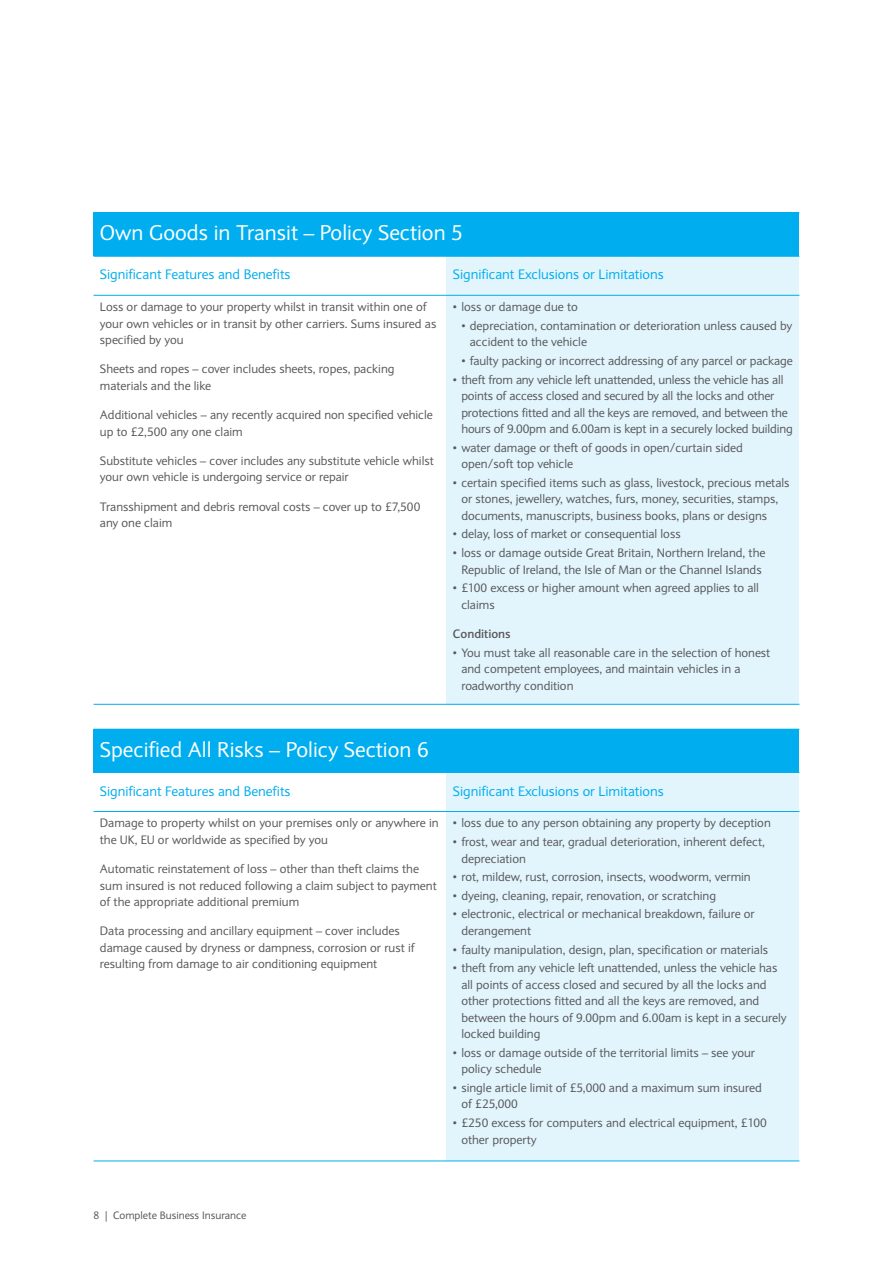
<style>
.page{position:relative;width:893px;height:1263px;background:#fff}
.page>*{position:absolute;margin:0;border:0;box-sizing:border-box;transform-origin:0 0}
.t1{font:21px "Expert Sans";color:#fff}
.t2{font:13.5px "Expert Sans";color:#00aeef}
.t3{font:12px/16.5px "Expert Sans";color:#57585a}
.t4{font:700 12px "Expert Sans";color:#57585a}
.t5{font:10.5px "Expert Sans";color:#57585a}
</style>
<div class="page">
<div style="left:94px;top:729px;width:705px;height:43px;background:#00aeef"></div>
<div style="left:446px;top:772px;width:353px;height:39px;background:#e2f4fc"></div>
<div style="left:446px;top:811px;width:353px;height:350px;background:#e2f4fc"></div>
<hr style="left:94px;top:772px;width:705px;height:1px;background:#00aeef">
<hr style="left:94px;top:811px;width:705px;height:1px;background:#00aeef">
<hr style="left:94px;top:1160px;width:705px;height:1px;background:#00aeef">
<div style="left:94px;top:213px;width:705px;height:43px;background:#00aeef"></div>
<div style="left:446px;top:256px;width:353px;height:39px;background:#e2f4fc"></div>
<div style="left:446px;top:295px;width:353px;height:410px;background:#e2f4fc"></div>
<hr style="left:94px;top:256px;width:705px;height:1px;background:#00aeef">
<hr style="left:94px;top:295px;width:705px;height:1px;background:#00aeef">
<hr style="left:94px;top:704px;width:705px;height:1px;background:#00aeef">
<h1 class="t1" style="left:100px;top:225px;width:365px">Own Goods in Transit – Policy Section 5</h1>
<p class="t2" style="left:100px;top:270px;width:192px">Significant Features and Benefits</p>
<p class="t2" style="left:453px;top:270px;width:212px">Significant Exclusions or Limitations</p>
<p class="t3" style="left:100px;top:300px;width:338px">Loss or damage to your property whilst in transit within one of your own vehicles or in transit by other carriers. Sums insured as specified by you</p>
<p class="t3" style="left:100px;top:362px;width:296px">Sheets and ropes – cover includes sheets, ropes, packing materials and the like</p>
<p class="t3" style="left:100px;top:408px;width:334px">Additional vehicles – any recently acquired non specified vehicle up to £2,500 any one claim</p>
<p class="t3" style="left:100px;top:454px;width:335px">Substitute vehicles – cover includes any substitute vehicle whilst your own vehicle is undergoing service or repair</p>
<p class="t3" style="left:100px;top:499px;width:322px">Transshipment and debris removal costs – cover up to £7,500 any one claim</p>
<p class="t3" style="left:453px;top:300px;width:126px">• loss or damage due to</p>
<p class="t3" style="left:470px;top:319px;width:324px;text-indent:-9px">• depreciation, contamination or deterioration unless caused by accident to the vehicle</p>
<p class="t3" style="left:461px;top:354px;width:333px">• faulty packing or incorrect addressing of any parcel or package</p>
<p class="t3" style="left:461px;top:372px;width:333px;text-indent:-8px">• theft from any vehicle left unattended, unless the vehicle has all points of access closed and secured by all the locks and other protections fitted and all the keys are removed, and between the hours of 9.00pm and 6.00am is kept in a securely locked building</p>
<p class="t3" style="left:461px;top:440px;width:283px;text-indent:-9px">• water damage or theft of goods in open/curtain sided open/soft top vehicle</p>
<p class="t3" style="left:461px;top:476px;width:330px;text-indent:-9px">• certain specified items such as glass, livestock, precious metals or stones, jewellery, watches, furs, money, securities, stamps, documents, manuscripts, business books, plans or designs</p>
<p class="t3" style="left:453px;top:527px;width:229px">• delay, loss of market or consequential loss</p>
<p class="t3" style="left:453px;top:546px;width:314px;text-align:center">• loss or damage outside Great Britain, Northern Ireland, the<br>Republic of Ireland, the Isle of Man or the Channel Islands</p>
<p class="t3" style="left:461px;top:581px;width:299px;text-indent:-9px">• £100 excess or higher amount when agreed applies to all claims</p>
<p class="t4" style="left:453px;top:629px;width:59px">Conditions</p>
<p class="t3" style="left:461px;top:645px;width:310px;text-indent:-9px">• You must take all reasonable care in the selection of honest and competent employees, and maintain vehicles in a roadworthy condition</p>
<h1 class="t1" style="left:100px;top:742px;width:330px">Specified All Risks – Policy Section 6</h1>
<p class="t2" style="left:100px;top:786px;width:192px">Significant Features and Benefits</p>
<p class="t2" style="left:453px;top:786px;width:212px">Significant Exclusions or Limitations</p>
<p class="t3" style="left:100px;top:816px;width:340px">Damage to property whilst on your premises only or anywhere in the UK, EU or worldwide as specified by you</p>
<p class="t3" style="left:100px;top:862px;width:338px">Automatic reinstatement of loss – other than theft claims the sum insured is not reduced following a claim subject to payment of the appropriate additional premium</p>
<p class="t3" style="left:100px;top:924px;width:316px">Data processing and ancillary equipment – cover includes damage caused by dryness or dampness, corrosion or rust if resulting from damage to air conditioning equipment</p>
<p class="t3" style="left:453px;top:816px;width:319px">• loss due to any person obtaining any property by deception</p>
<p class="t3" style="left:461px;top:835px;width:305px;text-indent:-9px">• frost, wear and tear, gradual deterioration, inherent defect, depreciation</p>
<p class="t3" style="left:453px;top:870px;width:299px">• rot, mildew, rust, corrosion, insects, woodworm, vermin</p>
<p class="t3" style="left:453px;top:888px;width:265px">• dyeing, cleaning, repair, renovation, or scratching</p>
<p class="t3" style="left:461px;top:907px;width:295px;text-indent:-9px">• electronic, electrical or mechanical breakdown, failure or derangement</p>
<p class="t3" style="left:453px;top:942px;width:317px">• faulty manipulation, design, plan, specification or materials</p>
<p class="t3" style="left:461px;top:961px;width:327px;text-indent:-9px">• theft from any vehicle left unattended, unless the vehicle has all points of access closed and secured by all the locks and other protections fitted and all the keys are removed, and between the hours of 9.00pm and 6.00am is kept in a securely locked building</p>
<p class="t3" style="left:461px;top:1045px;width:295px;text-indent:-9px">• loss or damage outside of the territorial limits – see your policy schedule</p>
<p class="t3" style="left:461px;top:1081px;width:302px;text-indent:-9px">• single article limit of £5,000 and a maximum sum insured of £25,000</p>
<p class="t3" style="left:461px;top:1116px;width:307px;text-indent:-9px">• £250 excess for computers and electrical equipment, £100 other property</p>
<p class="t5" style="left:94px;top:1211px;width:155px">8 | Complete Business Insurance</p>
</div>
